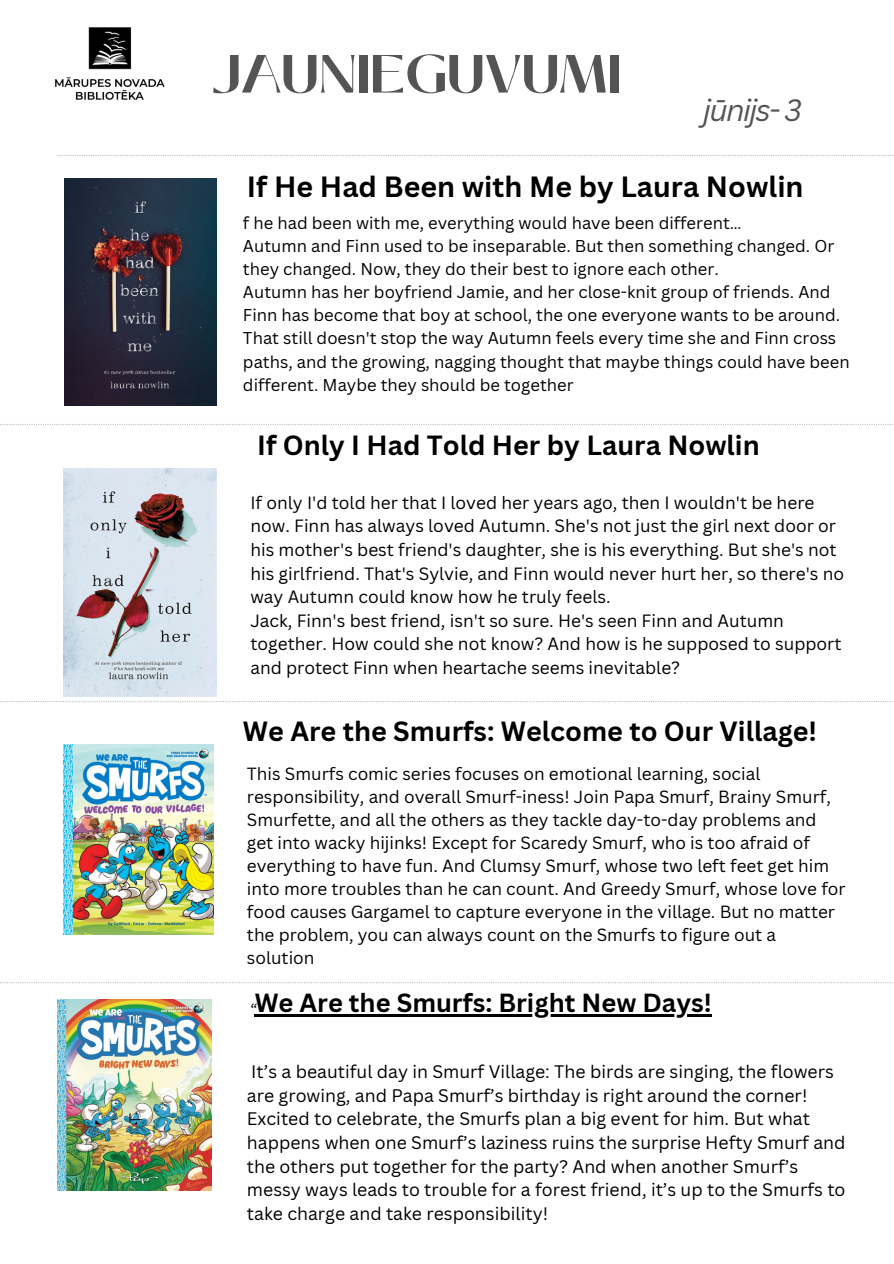
<style>
.page{position:relative;width:894px;height:1264px;background:#fff}
.page>*{position:absolute;margin:0;border:0;box-sizing:border-box;transform-origin:0 0}
.t1{font:700 53.55px "Black Mango";color:#545454}
.t2{font:italic 30px "Canva Sans";letter-spacing:-.055em;color:#545454}
.t3{font:700 28.5px "Canva Sans";color:#000}
.t4{font:700 27px "Canva Sans";color:#000}
.t5{font:700 25.5px "Canva Sans";color:#000}
.t6{font:17.7px/23.7px "Canva Sans";color:#000}
.t7{font:17.25px/23.7px "Canva Sans";color:#000}
.t8{font:17.1px/23px "Canva Sans";color:#000}
.t9{font:16.65px/23.1px "Canva Sans";color:#000}
.t10{font:15.75px "Canva Sans";color:#000}
</style>
<div class="page">
<svg style="left:57px;top:155px;width:836px;height:1px"></svg>
<svg style="left:0;top:701px;width:892px;height:1px"></svg>
<svg style="left:0;top:982px;width:892px;height:1px"></svg>
<svg style="left:0;top:424px;width:892px;height:1px"></svg>
<img style="left:54px;top:27px;width:111px;height:73px">
<img style="left:65px;top:179px;width:152px;height:227px">
<img style="left:64px;top:468px;width:153px;height:228px">
<img style="left:63px;top:745px;width:151px;height:189px">
<img style="left:57px;top:999px;width:154px;height:191px">
<hr style="left:254px;top:1014px;width:457px;height:2px;background:#000">
<h2 class="t1" style="left:212px;top:34px;width:411px">JAUNIEGUVUMI</h2>
<p class="t2" style="left:702px;top:89px;width:100px">jūnijs- 3</p>
<h5 class="t3" style="left:247px;top:167px;width:558px">If He Had Been with Me by Laura Nowlin</h5>
<h5 class="t9" style="left:243px;top:211px;width:608px">f he had been with me, everything would have been different…<br>Autumn and Finn used to be inseparable. But then something changed. Or they changed. Now, they do their best to ignore each other.<br>Autumn has her boyfriend Jamie, and her close-knit group of friends. And Finn has become that boy at school, the one everyone wants to be around.<br>That still doesn't stop the way Autumn feels every time she and Finn cross paths, and the growing, nagging thought that maybe things could have been different. Maybe they should be together</h5>
<h5 class="t4" style="left:257px;top:426px;width:504px">If Only I Had Told Her by Laura Nowlin</h5>
<p class="t7" style="left:250px;top:490px;width:595px">If only I'd told her that I loved her years ago, then I wouldn't be here now. Finn has always loved Autumn. She's not just the girl next door or his mother's best friend's daughter, she is his everything. But she's not his girlfriend. That's Sylvie, and Finn would never hurt her, so there's no way Autumn could know how he truly feels.<br>Jack, Finn's best friend, isn't so sure. He's seen Finn and Autumn together. How could she not know? And how is he supposed to support and protect Finn when heartache seems inevitable?</p>
<p class="t4" style="left:243px;top:712px;width:575px">We Are the Smurfs: Welcome to Our Village!</p>
<h5 class="t8" style="left:247px;top:761px;width:600px">This Smurfs comic series focuses on emotional learning, social responsibility, and overall Smurf-iness! Join Papa Smurf, Brainy Smurf, Smurfette, and all the others as they tackle day-to-day problems and get into wacky hijinks! Except for Scaredy Smurf, who is too afraid of everything to have fun. And Clumsy Smurf, whose two left feet get him into more troubles than he can count. And Greedy Smurf, whose love for food causes Gargamel to capture everyone in the village. But no matter the problem, you can always count on the Smurfs to figure out a solution</h5>
<h4 class="t5" style="left:254px;top:984px;width:458px">We Are the Smurfs: Bright New Days!</h4>
<h2 class="t10" style="left:250px;top:998px;width:9px">“</h2>
<p class="t6" style="left:247px;top:1059px;width:600px">It’s a beautiful day in Smurf Village: The birds are singing, the flowers are growing, and Papa Smurf’s birthday is right around the corner!<br>Excited to celebrate, the Smurfs plan a big event for him. But what happens when one Smurf’s laziness ruins the surprise Hefty Smurf and the others put together for the party? And when another Smurf’s messy ways leads to trouble for a forest friend, it’s up to the Smurfs to take charge and take responsibility!</p>
</div>
